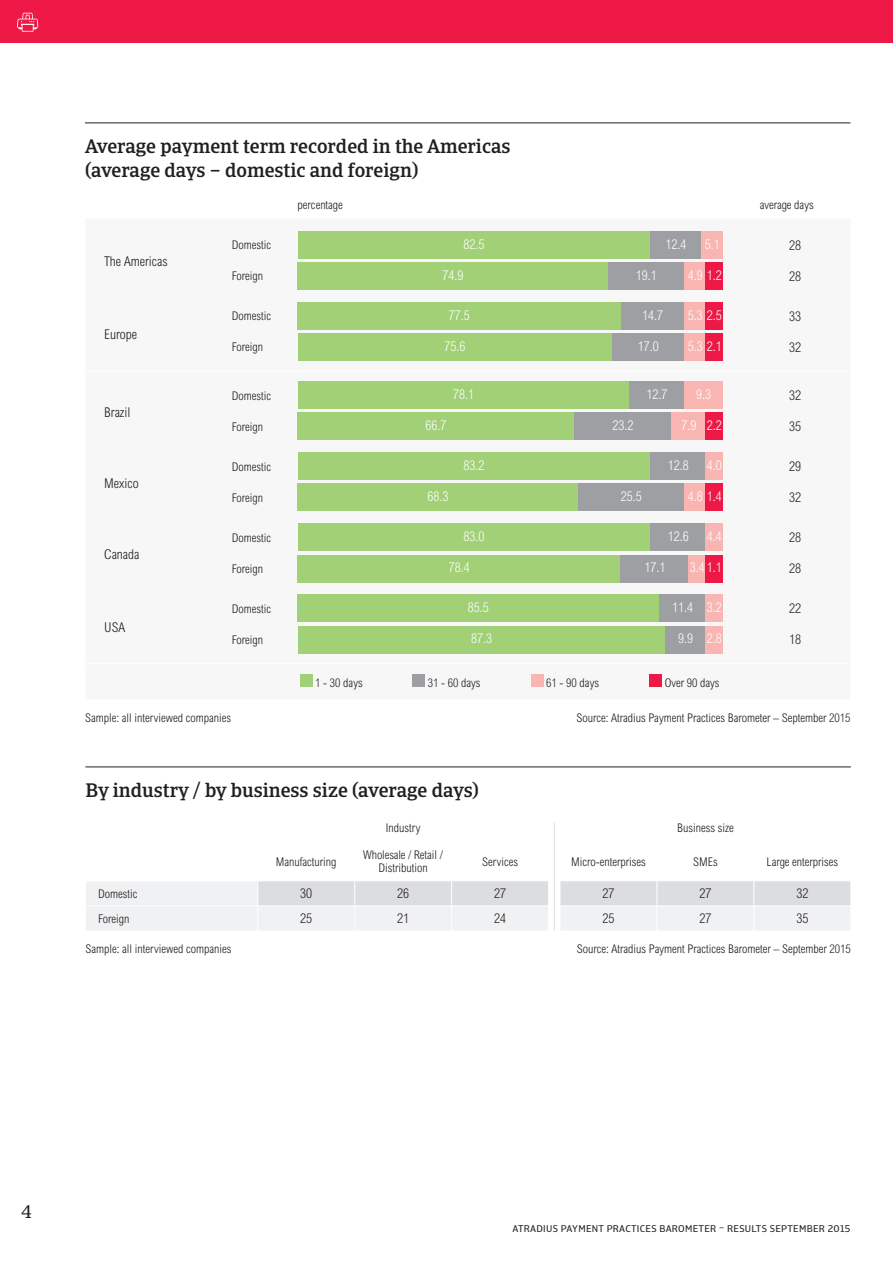
<style>
.page{position:relative;width:893px;height:1263px;background:#fff}
.page>*{position:absolute;margin:0;border:0;box-sizing:border-box;transform-origin:0 0}
.t1{font:500 19.5px/24px "Catalana";color:#231f20}
.t2{font:18px "Catalana";color:#231f20}
.t3{font:300 condensed 13.5px "Arial MT Std";color:#fff}
.t4{font:300 condensed 13.5px "Arial MT Std";color:#231f20}
.t5{font:300 condensed 12px/13.5px "Arial MT Std";color:#231f20;text-align:center}
.t6{font:9.75px "Catalana Sans";letter-spacing:.03em;color:#231f20}
</style>
<div class="page">
<div style="left:0;top:0;width:893px;height:43px;background:#ed1845"></div>
<svg style="left:17px;top:13px;width:21px;height:19px"></svg>
<hr style="left:85px;top:123px;width:765px;height:1px;background:#231f20">
<svg style="left:297px;top:258px;width:426px;height:396px"></svg>
<hr style="left:213px;top:371px;width:85px;height:1px;background:#fff">
<hr style="left:298px;top:371px;width:425px;height:1px;background:#fff">
<div style="left:298px;top:231px;width:353px;height:27px;background:#a1d076"></div>
<div style="left:651px;top:231px;width:51px;height:27px;background:#9d9fa2"></div>
<div style="left:702px;top:231px;width:21px;height:27px;background:#f9b5b1"></div>
<div style="left:298px;top:262px;width:310px;height:27px;background:#a1d076"></div>
<div style="left:608px;top:262px;width:77px;height:27px;background:#9d9fa2"></div>
<div style="left:685px;top:262px;width:21px;height:27px;background:#f9b5b1"></div>
<div style="left:706px;top:262px;width:17px;height:27px;background:#ed1845"></div>
<div style="left:298px;top:302px;width:323px;height:27px;background:#a1d076"></div>
<div style="left:621px;top:302px;width:64px;height:27px;background:#9d9fa2"></div>
<div style="left:685px;top:302px;width:21px;height:27px;background:#f9b5b1"></div>
<div style="left:706px;top:302px;width:17px;height:27px;background:#ed1845"></div>
<div style="left:298px;top:333px;width:314px;height:27px;background:#a1d076"></div>
<div style="left:612px;top:333px;width:73px;height:27px;background:#9d9fa2"></div>
<div style="left:685px;top:333px;width:21px;height:27px;background:#f9b5b1"></div>
<div style="left:706px;top:333px;width:17px;height:27px;background:#ed1845"></div>
<div style="left:298px;top:382px;width:331px;height:27px;background:#a1d076"></div>
<div style="left:629px;top:382px;width:56px;height:27px;background:#9d9fa2"></div>
<div style="left:685px;top:382px;width:38px;height:27px;background:#f9b5b1"></div>
<div style="left:298px;top:413px;width:276px;height:27px;background:#a1d076"></div>
<div style="left:574px;top:413px;width:98px;height:27px;background:#9d9fa2"></div>
<div style="left:672px;top:413px;width:34px;height:27px;background:#f9b5b1"></div>
<div style="left:706px;top:413px;width:17px;height:27px;background:#ed1845"></div>
<div style="left:298px;top:453px;width:353px;height:27px;background:#a1d076"></div>
<div style="left:651px;top:453px;width:55px;height:27px;background:#9d9fa2"></div>
<div style="left:706px;top:453px;width:17px;height:27px;background:#f9b5b1"></div>
<div style="left:298px;top:484px;width:280px;height:27px;background:#a1d076"></div>
<div style="left:578px;top:484px;width:107px;height:27px;background:#9d9fa2"></div>
<div style="left:685px;top:484px;width:21px;height:27px;background:#f9b5b1"></div>
<div style="left:706px;top:484px;width:17px;height:27px;background:#ed1845"></div>
<div style="left:298px;top:524px;width:353px;height:27px;background:#a1d076"></div>
<div style="left:651px;top:524px;width:55px;height:27px;background:#9d9fa2"></div>
<div style="left:706px;top:524px;width:17px;height:27px;background:#f9b5b1"></div>
<div style="left:298px;top:555px;width:323px;height:27px;background:#a1d076"></div>
<div style="left:621px;top:555px;width:68px;height:27px;background:#9d9fa2"></div>
<div style="left:689px;top:555px;width:17px;height:27px;background:#f9b5b1"></div>
<div style="left:706px;top:555px;width:17px;height:27px;background:#ed1845"></div>
<div style="left:298px;top:595px;width:361px;height:27px;background:#a1d076"></div>
<div style="left:659px;top:595px;width:47px;height:27px;background:#9d9fa2"></div>
<div style="left:706px;top:595px;width:17px;height:27px;background:#f9b5b1"></div>
<div style="left:298px;top:626px;width:367px;height:27px;background:#a1d076"></div>
<div style="left:665px;top:626px;width:41px;height:27px;background:#9d9fa2"></div>
<div style="left:706px;top:626px;width:17px;height:27px;background:#f9b5b1"></div>
<div style="left:300px;top:674px;width:13px;height:13px;background:#a1d076"></div>
<div style="left:412px;top:674px;width:13px;height:13px;background:#9d9fa2"></div>
<div style="left:531px;top:674px;width:13px;height:13px;background:#f9b5b1"></div>
<div style="left:649px;top:674px;width:13px;height:13px;background:#ed1845"></div>
<svg style="left:554px;top:822px;width:1px;height:19px"></svg>
<hr style="left:554px;top:841px;width:1px;height:40px;background:#dcdddf">
<svg style="left:86px;top:881px;width:765px;height:50px"></svg>
<hr style="left:85px;top:767px;width:766px;height:1px;background:#231f20">
<h1 class="t1" style="left:85px;top:134px;width:427px">Average payment term recorded in the Americas (average days – domestic and foreign)</h1>
<p class="t5" style="left:298px;top:198px;width:47px">percentage</p>
<p class="t5" style="left:760px;top:198px;width:55px">average days</p>
<p class="t4" style="left:104px;top:254px;width:65px">The Americas</p>
<p class="t4" style="left:104px;top:327px;width:34px">Europe</p>
<p class="t4" style="left:104px;top:404px;width:28px">Brazil</p>
<p class="t4" style="left:104px;top:475px;width:36px">Mexico</p>
<p class="t4" style="left:104px;top:546px;width:37px">Canada</p>
<p class="t4" style="left:104px;top:619px;width:23px">USA</p>
<p class="t5" style="left:232px;top:238px;width:41px">Domestic</p>
<p class="t3" style="left:464px;top:236px;width:22px">82.5</p>
<p class="t3" style="left:666px;top:236px;width:22px">12.4</p>
<p class="t3" style="left:705px;top:236px;width:16px">5.1</p>
<p class="t4" style="left:789px;top:237px;width:13px">28</p>
<p class="t5" style="left:232px;top:269px;width:33px">Foreign</p>
<p class="t3" style="left:442px;top:267px;width:22px">74.9</p>
<p class="t3" style="left:636px;top:267px;width:22px">19.1</p>
<p class="t3" style="left:688px;top:267px;width:36px">4.9 1.2</p>
<p class="t4" style="left:789px;top:268px;width:13px">28</p>
<p class="t5" style="left:232px;top:309px;width:41px">Domestic</p>
<p class="t3" style="left:449px;top:307px;width:22px">77.5</p>
<p class="t3" style="left:642px;top:307px;width:22px">14.7</p>
<p class="t3" style="left:688px;top:307px;width:36px">5.3 2.5</p>
<p class="t4" style="left:789px;top:308px;width:13px">33</p>
<p class="t5" style="left:232px;top:340px;width:33px">Foreign</p>
<p class="t3" style="left:444px;top:338px;width:22px">75.6</p>
<p class="t3" style="left:638px;top:338px;width:22px">17.0</p>
<p class="t3" style="left:688px;top:338px;width:36px">5.3 2.1</p>
<p class="t4" style="left:789px;top:339px;width:13px">32</p>
<p class="t5" style="left:232px;top:389px;width:41px">Domestic</p>
<p class="t3" style="left:453px;top:387px;width:22px">78.1</p>
<p class="t3" style="left:646px;top:387px;width:22px">12.7</p>
<p class="t3" style="left:696px;top:387px;width:16px">9.3</p>
<p class="t4" style="left:789px;top:388px;width:13px">32</p>
<p class="t5" style="left:232px;top:420px;width:33px">Foreign</p>
<p class="t3" style="left:425px;top:418px;width:22px">66.7</p>
<p class="t3" style="left:612px;top:418px;width:22px">23.2</p>
<p class="t3" style="left:681px;top:418px;width:42px">7.9 2.2</p>
<p class="t4" style="left:789px;top:419px;width:13px">35</p>
<p class="t5" style="left:232px;top:460px;width:41px">Domestic</p>
<p class="t3" style="left:464px;top:458px;width:22px">83.2</p>
<p class="t3" style="left:668px;top:458px;width:22px">12.8</p>
<p class="t3" style="left:707px;top:458px;width:16px">4.0</p>
<p class="t4" style="left:789px;top:459px;width:13px">29</p>
<p class="t5" style="left:232px;top:491px;width:33px">Foreign</p>
<p class="t3" style="left:427px;top:489px;width:22px">68.3</p>
<p class="t3" style="left:621px;top:489px;width:22px">25.5</p>
<p class="t3" style="left:688px;top:489px;width:36px">4.8 1.4</p>
<p class="t4" style="left:789px;top:490px;width:13px">32</p>
<p class="t5" style="left:232px;top:531px;width:41px">Domestic</p>
<p class="t3" style="left:464px;top:529px;width:22px">83.0</p>
<p class="t3" style="left:668px;top:529px;width:22px">12.6</p>
<p class="t3" style="left:707px;top:529px;width:16px">4.4</p>
<p class="t4" style="left:789px;top:530px;width:13px">28</p>
<p class="t5" style="left:232px;top:562px;width:33px">Foreign</p>
<p class="t3" style="left:449px;top:560px;width:22px">78.4</p>
<p class="t3" style="left:644px;top:560px;width:22px">17.1</p>
<p class="t3" style="left:690px;top:560px;width:33px">3.4 1.1</p>
<p class="t4" style="left:789px;top:561px;width:13px">28</p>
<p class="t5" style="left:232px;top:602px;width:41px">Domestic</p>
<p class="t3" style="left:468px;top:600px;width:22px">85.5</p>
<p class="t3" style="left:672px;top:600px;width:51px">11.4 3.2</p>
<p class="t4" style="left:789px;top:601px;width:13px">22</p>
<p class="t5" style="left:232px;top:633px;width:33px">Foreign</p>
<p class="t3" style="left:471px;top:631px;width:22px">87.3</p>
<p class="t3" style="left:678px;top:631px;width:45px">9.9 2.8</p>
<p class="t4" style="left:789px;top:632px;width:13px">18</p>
<p class="t5" style="left:315px;top:676px;width:49px">1 - 30 days</p>
<p class="t5" style="left:428px;top:676px;width:54px">31 - 60 days</p>
<p class="t5" style="left:546px;top:676px;width:54px">61 - 90 days</p>
<p class="t5" style="left:665px;top:676px;width:56px">Over 90 days</p>
<p class="t5" style="left:85px;top:711px;width:148px">Sample: all interviewed companies</p>
<p class="t5" style="left:577px;top:711px;width:275px">Source: Atradius Payment Practices Barometer – September 2015</p>
<h1 class="t1" style="left:85px;top:778px;width:395px">By industry / by business size (average days)</h1>
<p class="t5" style="left:386px;top:821px;width:36px">Industry</p>
<p class="t5" style="left:677px;top:821px;width:58px">Business size</p>
<p class="t5" style="left:276px;top:854px;width:62px">Manufacturing</p>
<p class="t5" style="left:363px;top:848px;width:81px">Wholesale / Retail /<br>Distribution</p>
<p class="t5" style="left:482px;top:854px;width:38px">Services</p>
<p class="t5" style="left:571px;top:854px;width:76px">Micro-enterprises</p>
<p class="t5" style="left:693px;top:854px;width:26px">SMEs</p>
<p class="t5" style="left:766px;top:854px;width:73px">Large enterprises</p>
<p class="t5" style="left:98px;top:887px;width:41px">Domestic</p>
<p class="t4" style="left:300px;top:886px;width:13px">30</p>
<p class="t4" style="left:397px;top:886px;width:13px">26</p>
<p class="t4" style="left:494px;top:886px;width:13px">27</p>
<p class="t4" style="left:602px;top:886px;width:13px">27</p>
<p class="t4" style="left:699px;top:886px;width:13px">27</p>
<p class="t4" style="left:796px;top:886px;width:13px">32</p>
<p class="t5" style="left:98px;top:912px;width:33px">Foreign</p>
<p class="t4" style="left:300px;top:911px;width:13px">25</p>
<p class="t4" style="left:397px;top:911px;width:13px">21</p>
<p class="t4" style="left:494px;top:911px;width:13px">24</p>
<p class="t4" style="left:602px;top:911px;width:13px">25</p>
<p class="t4" style="left:699px;top:911px;width:13px">27</p>
<p class="t4" style="left:796px;top:911px;width:13px">35</p>
<p class="t5" style="left:85px;top:941px;width:148px">Sample: all interviewed companies</p>
<p class="t5" style="left:577px;top:941px;width:275px">Source: Atradius Payment Practices Barometer – September 2015</p>
<h2 class="t2" style="left:21px;top:1201px;width:12px">4</h2>
<p class="t6" style="left:512px;top:1223px;width:340px">ATRADIUS PAYMENT PRACTICES BAROMETER – RESULTS SEPTEMBER 2015</p>
</div>
